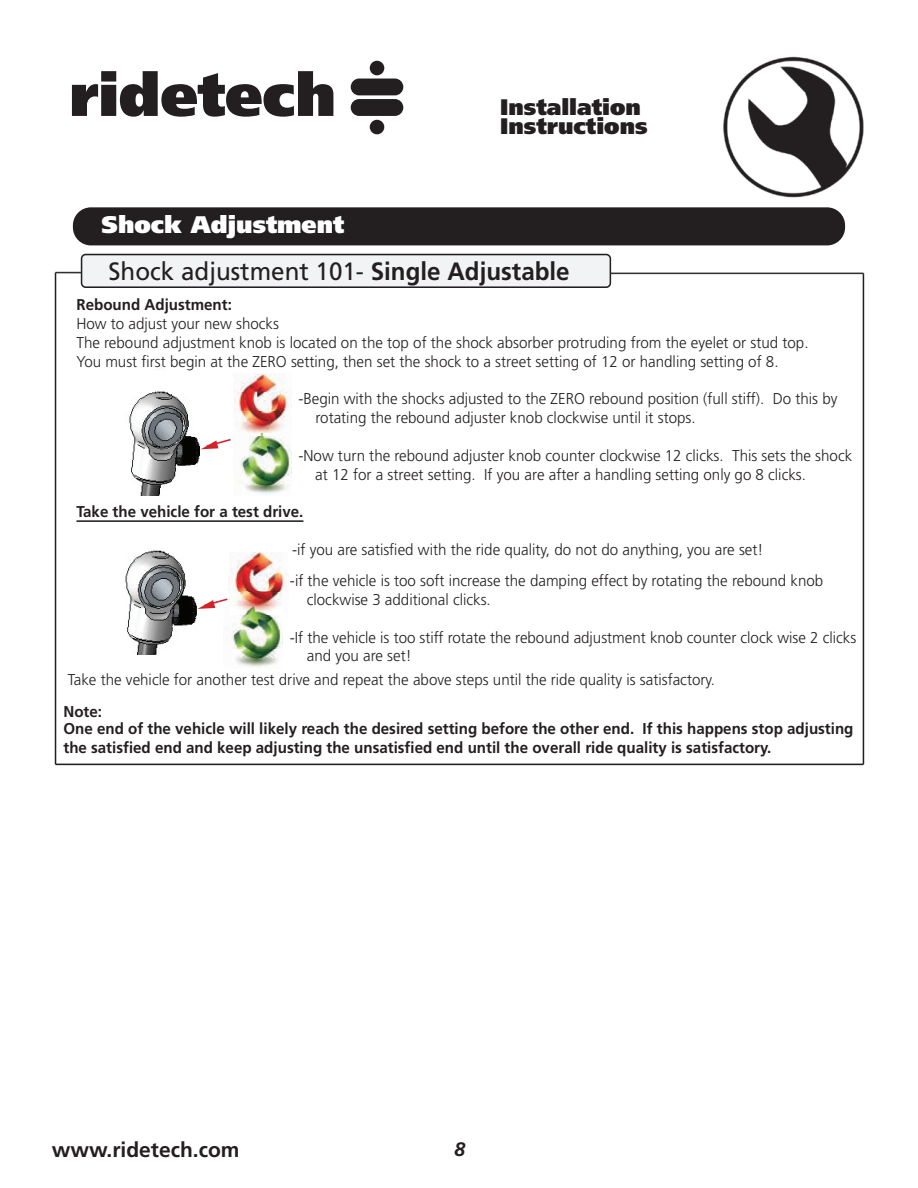
<style>
.page{position:relative;width:918px;height:1188px;background:#fff}
.page>*{position:absolute;margin:0;border:0;box-sizing:border-box;transform-origin:0 0}
.t1{font:25.05px "Frutiger";color:#231f20}
.t2{font:900 24px "Frutiger LT Pro";color:#fff}
.t3{font:900 22.5px/19.5px "Frutiger LT Pro";color:#231f20}
.t4{font:700 21px "Frutiger LT Pro";color:#231f20}
.t5{font:italic 700 19.5px "Frutiger LT Pro";color:#231f20}
.t6{font:300 15.6px/18.8px "Frutiger";color:#231f20}
.t7{font:700 15.6px/16.6px "Frutiger";color:#231f20}
.s1{font-weight:700}
</style>
<div class="page">
<img style="left:723px;top:56px;width:141px;height:142px">
<svg style="left:72px;top:71px;width:261px;height:46px"></svg>
<div style="left:351px;top:79px;width:52px;height:16px;background:#231f20;border-radius:8px"></div>
<div style="left:351px;top:99px;width:52px;height:17px;background:#231f20;border-radius:8px"></div>
<div style="left:370px;top:61px;width:14px;height:14px;background:#231f20;border-radius:50%"></div>
<div style="left:370px;top:120px;width:14px;height:14px;background:#231f20;border-radius:50%"></div>
<div style="left:73px;top:207px;width:772px;height:38px;background:#231f20;border-radius:18px"></div>
<img style="left:229px;top:552px;width:58px;height:41px">
<div style="left:82px;top:255px;width:528px;height:32px;background:#f2f3f4;border-radius:4px"></div>
<div style="left:81px;top:254px;width:530px;height:34px;border:2px solid #231f20;border-radius:4px"></div>
<img style="left:229px;top:574px;width:58px;height:16px">
<img style="left:234px;top:593px;width:48px;height:13px">
<img style="left:225px;top:614px;width:57px;height:53px">
<img style="left:225px;top:630px;width:57px;height:17px">
<img style="left:225px;top:650px;width:57px;height:15px">
<img style="left:239px;top:606px;width:38px;height:8px">
<img style="left:129px;top:391px;width:77px;height:104px">
<img style="left:125px;top:550px;width:72px;height:105px">
<img style="left:233px;top:373px;width:59px;height:122px">
<img style="left:233px;top:393px;width:59px;height:15px">
<img style="left:233px;top:411px;width:59px;height:16px">
<img style="left:233px;top:449px;width:58px;height:15px">
<img style="left:233px;top:468px;width:58px;height:15px">
<img style="left:233px;top:434px;width:58px;height:1px">
<svg style="left:150px;top:514px;width:10px;height:3px"></svg>
<svg style="left:198px;top:598px;width:30px;height:11px"></svg>
<hr style="left:76px;top:520px;width:227px;height:2px;background:#231f20">
<svg style="left:56px;top:272px;width:26px;height:1px"></svg>
<hr style="left:610px;top:273px;width:253px;height:1px;background:#313232">
<hr style="left:55px;top:273px;width:1px;height:491px;background:#231f20">
<hr style="left:863px;top:273px;width:1px;height:491px;background:#231f20">
<hr style="left:56px;top:764px;width:807px;height:1px;background:#231f20">
<svg style="left:201px;top:438px;width:30px;height:11px"></svg>
<h2 class="t2" style="left:102px;top:210px;width:244px">Shock Adjustment</h2>
<h3 class="t3" style="left:500px;top:97px;width:149px">Installation<br>Instructions</h3>
<h1 class="t1" style="left:109px;top:256px;width:463px">Shock adjustment 101- <span class="s1">Single Adjustable</span></h1>
<p class="t7" style="left:76px;top:297px;width:157px">Rebound Adjustment:</p>
<p class="t6" style="left:76px;top:315px;width:734px">How to adjust your new shocks<br>The rebound adjustment knob is located on the top of the shock absorber protruding from the eyelet or stud top.<br>You must first begin at the ZERO setting, then set the shock to a street setting of 12 or handling setting of 8.</p>
<p class="t6" style="left:316px;top:390px;width:524px;text-indent:-17px">-Begin with the shocks adjusted to the ZERO rebound position (full stiff). Do this by rotating the rebound adjuster knob clockwise until it stops.</p>
<p class="t6" style="left:315px;top:446px;width:539px;text-indent:-17px">-Now turn the rebound adjuster knob counter clockwise 12 clicks. This sets the shock at 12 for a street setting. If you are after a handling setting only go 8 clicks.</p>
<p class="t7" style="left:76px;top:504px;width:228px">Take the vehicle for a test drive.</p>
<p class="t6" style="left:292px;top:540px;width:473px">-if you are satisfied with the ride quality, do not do anything, you are set!</p>
<p class="t6" style="left:307px;top:572px;width:518px;text-indent:-17px">-if the vehicle is too soft increase the damping effect by rotating the rebound knob clockwise 3 additional clicks.</p>
<p class="t6" style="left:307px;top:628px;width:551px;text-indent:-17px">-If the vehicle is too stiff rotate the rebound adjustment knob counter clock wise 2 clicks and you are set!</p>
<p class="t6" style="left:68px;top:671px;width:649px">Take the vehicle for another test drive and repeat the above steps until the ride quality is satisfactory.</p>
<p class="t7" style="left:63px;top:704px;width:792px">Note:<br>One end of the vehicle will likely reach the desired setting before the other end. If this happens stop adjusting</p>
<p class="t7" style="left:63px;top:739px;width:709px">the satisfied end and keep adjusting the unsatisfied end until the overall ride quality is satisfactory.</p>
<h3 class="t4" style="left:52px;top:1137px;width:189px">www.ridetech.com</h3>
<p class="t5" style="left:454px;top:1138px;width:12px">8</p>
</div>
